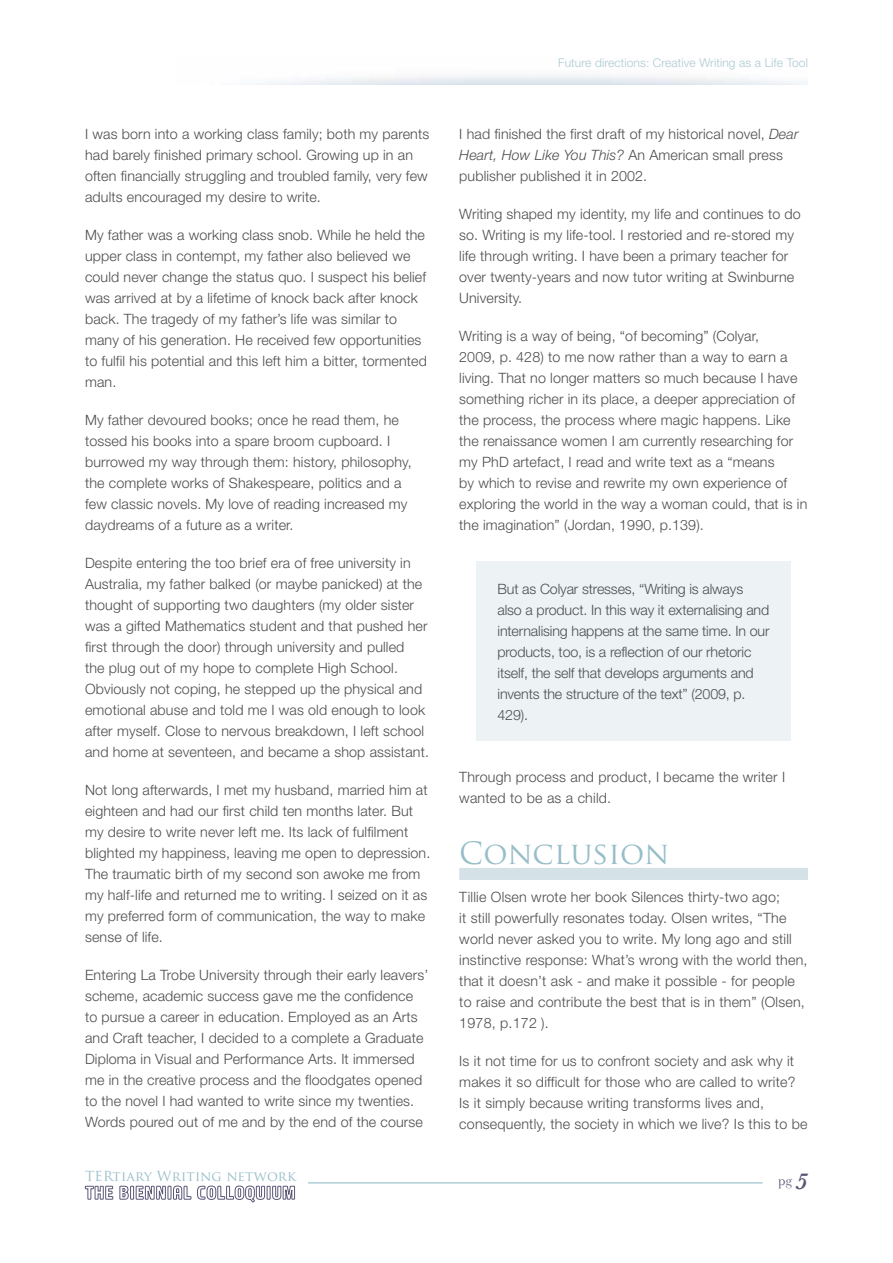
<style>
.page{position:relative;width:893px;height:1263px;background:#fff}
.page>*{position:absolute;margin:0;border:0;box-sizing:border-box;transform-origin:0 0}
.t1{font:30px "Trajan Pro";color:#97bdc9}
.t2{font:300 14.25px/21px "Helvetica Neue";letter-spacing:.01em;color:#4d4d4f}
.t3{font:300 14.25px/21px "Helvetica Neue";letter-spacing:-.01em;color:#4d4d4f}
.t4{font:13.5px "Trajan Pro";letter-spacing:.015em;color:#97bdc9}
.t5{font:13.5px "Baskerville";color:#595675}
.t6{font:300 12px "Helvetica Neue";letter-spacing:.01em;color:#adc9d3}
.s1{font-style:italic}
.s2{font-weight:600;font-style:italic;font-size:24px}
</style>
<div class="page">
<svg style="left:85px;top:1186px;width:28px;height:13px"></svg>
<svg style="left:119px;top:1186px;width:10px;height:13px"></svg>
<div style="left:130px;top:1186px;width:4px;height:13px;border:1px solid #595675"></div>
<svg style="left:136px;top:1186px;width:55px;height:13px"></svg>
<svg style="left:197px;top:1185px;width:98px;height:17px"></svg>
<hr style="left:308px;top:1183px;width:455px;height:1px;background:#87b4c2">
<div style="left:459px;top:868px;width:349px;height:12px;background:#d4e1e6"></div>
<div style="left:476px;top:561px;width:315px;height:180px;background:#edf3f4"></div>
<p class="t2" style="left:85px;top:123px;width:346px">I was born into a working class family; both my parents had barely finished primary school. Growing up in an often financially struggling and troubled family, very few adults encouraged my desire to write.</p>
<p class="t2" style="left:85px;top:224px;width:343px">My father was a working class snob. While he held the upper class in contempt, my father also believed we could never change the status quo. I suspect his belief was arrived at by a lifetime of knock back after knock back. The tragedy of my father’s life was similar to many of his generation. He received few opportunities to fulfil his potential and this left him a bitter, tormented man.</p>
<p class="t2" style="left:85px;top:409px;width:328px">My father devoured books; once he read them, he tossed his books into a spare broom cupboard. I burrowed my way through them: history, philosophy, the complete works of Shakespeare, politics and a few classic novels. My love of reading increased my daydreams of a future as a writer.</p>
<p class="t2" style="left:85px;top:552px;width:345px">Despite entering the too brief era of free university in Australia, my father balked (or maybe panicked) at the thought of supporting two daughters (my older sister was a gifted Mathematics student and that pushed her first through the door) through university and pulled<br>the plug out of my hope to complete High School.<br>Obviously not coping, he stepped up the physical and emotional abuse and told me I was old enough to look after myself. Close to nervous breakdown, I left school and home at seventeen, and became a shop assistant.</p>
<p class="t2" style="left:85px;top:779px;width:347px">Not long afterwards, I met my husband, married him at eighteen and had our first child ten months later. But my desire to write never left me. Its lack of fulfilment blighted my happiness, leaving me open to depression.<br>The traumatic birth of my second son awoke me from my half-life and returned me to writing. I seized on it as my preferred form of communication, the way to make sense of life.</p>
<p class="t2" style="left:85px;top:964px;width:345px">Entering La Trobe University through their early leavers’ scheme, academic success gave me the confidence to pursue a career in education. Employed as an Arts and Craft teacher, I decided to a complete a Graduate Diploma in Visual and Performance Arts. It immersed me in the creative process and the floodgates opened to the novel I had wanted to write since my twenties.<br>Words poured out of me and by the end of the course</p>
<p class="t6" style="left:558px;top:55px;width:251px">Future directions: Creative Writing as a Life Tool</p>
<p class="t2" style="left:459px;top:123px;width:341px">I had finished the first draft of my historical novel, <span class="s1">Dear<br>Heart, How Like You This?</span> An American small press publisher published it in 2002.</p>
<p class="t2" style="left:459px;top:203px;width:343px">Writing shaped my identity, my life and continues to do so. Writing is my life-tool. I restoried and re-stored my life through writing. I have been a primary teacher for over twenty-years and now tutor writing at Swinburne University.</p>
<p class="t2" style="left:459px;top:325px;width:350px">Writing is a way of being, “of becoming” (Colyar,<br>2009, p. 428) to me now rather than a way to earn a living. That no longer matters so much because I have something richer in its place, a deeper appreciation of the process, the process where magic happens. Like the renaissance women I am currently researching for my PhD artefact, I read and write text as a “means<br>by which to revise and rewrite my own experience of exploring the world in the way a woman could, that is in the imagination” (Jordan, 1990, p.139).</p>
<p class="t3" style="left:497px;top:578px;width:274px">But as Colyar stresses, “Writing is always also a product. In this way it externalising and internalising happens at the same time. In our products, too, is a reflection of our rhetoric itself, the self that develops arguments and invents the structure of the text” (2009, p.<br>429).</p>
<p class="t2" style="left:459px;top:766px;width:327px">Through process and product, I became the writer I wanted to be as a child.</p>
<h1 class="t1" style="left:459px;top:834px;width:211px">Conclusion</h1>
<p class="t2" style="left:459px;top:886px;width:350px">Tillie Olsen wrote her book Silences thirty-two ago;<br>it still powerfully resonates today. Olsen writes, “The world never asked you to write. My long ago and still instinctive response: What’s wrong with the world then, that it doesn’t ask - and make it possible - for people to raise and contribute the best that is in them” (Olsen, 1978, p.172 ).</p>
<p class="t2" style="left:459px;top:1050px;width:350px">Is it not time for us to confront society and ask why it makes it so difficult for those who are called to write?<br>Is it simply because writing transforms lives and, consequently, the society in which we live? Is this to be</p>
<p class="t4" style="left:85px;top:1168px;width:213px">TERtiary Writing network</p>
<p class="t5" style="left:779px;top:1172px;width:31px">pg <span class="s2">5</span></p>
</div>
